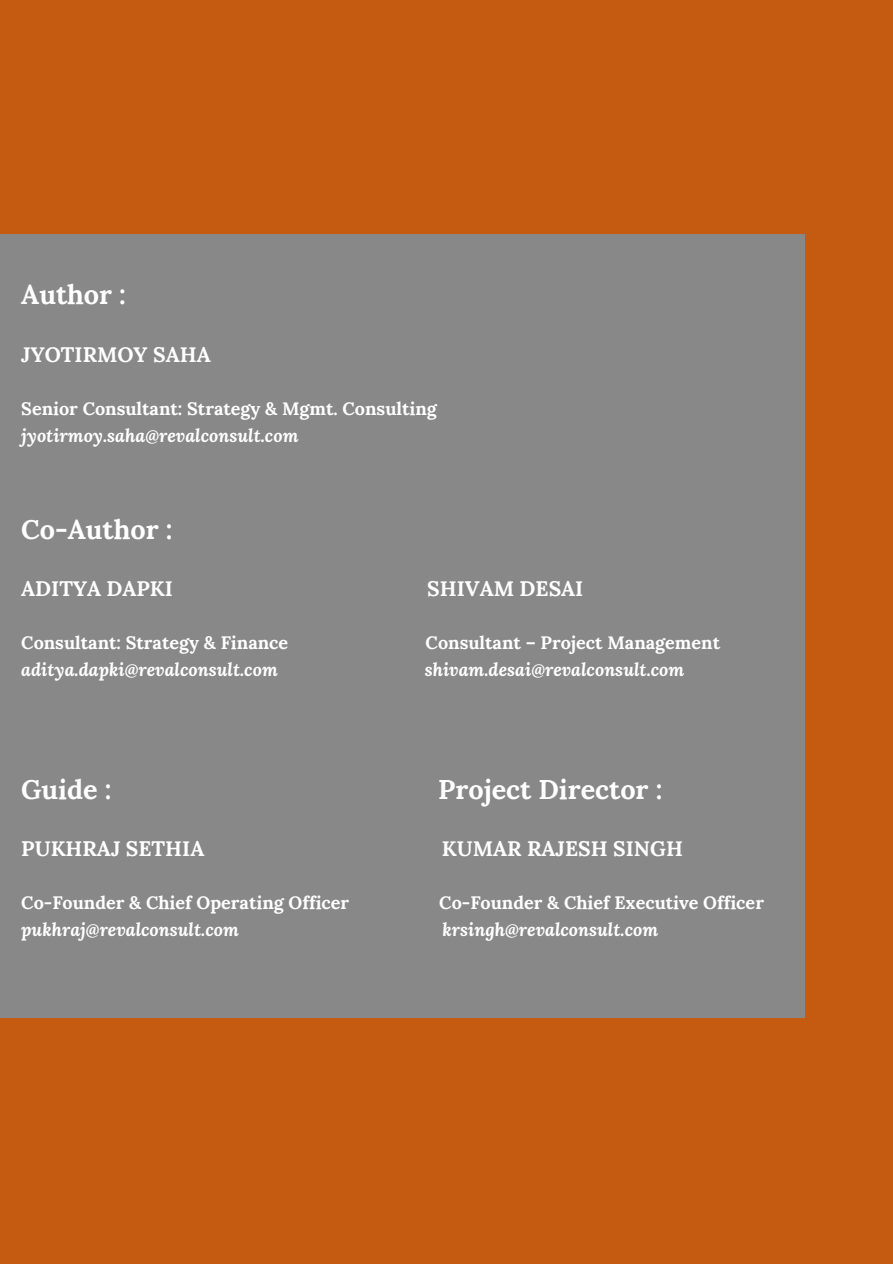
<style>
.page{position:relative;width:893px;height:1264px;background:#fff}
.page>*{position:absolute;margin:0;border:0;box-sizing:border-box;transform-origin:0 0}
.t1{font:700 27px "Lora";color:#fff}
.t2{font:700 21px "Lora";color:#fff}
.t3{font:700 18px "Lora";color:#fff}
.t4{font:italic 700 18px "Lora";color:#fff}
</style>
<div class="page">
<div style="left:0;top:0;width:892px;height:1263px;background:#c55a11"></div>
<div style="left:0;top:235px;width:804px;height:782px;background:#888"></div>
<h1 class="t1" style="left:21px;top:277px;width:106px">Author :</h1>
<h2 class="t2" style="left:21px;top:340px;width:191px">JYOTIRMOY SAHA</h2>
<p class="t3" style="left:21px;top:396px;width:417px">Senior Consultant: Strategy &amp; Mgmt. Consulting</p>
<p class="t4" style="left:21px;top:423px;width:279px">jyotirmoy.saha@revalconsult.com</p>
<h1 class="t1" style="left:21px;top:511px;width:153px">Co-Author :</h1>
<h2 class="t2" style="left:21px;top:575px;width:153px">ADITYA DAPKI</h2>
<h2 class="t2" style="left:427px;top:575px;width:158px">SHIVAM DESAI</h2>
<p class="t3" style="left:21px;top:630px;width:268px">Consultant: Strategy &amp; Finance</p>
<p class="t3" style="left:425px;top:630px;width:296px">Consultant – Project Management</p>
<p class="t4" style="left:21px;top:657px;width:258px">aditya.dapki@revalconsult.com</p>
<p class="t4" style="left:424px;top:657px;width:261px">shivam.desai@revalconsult.com</p>
<h1 class="t1" style="left:21px;top:771px;width:92px">Guide :</h1>
<h1 class="t1" style="left:438px;top:771px;width:226px">Project Director :</h1>
<h2 class="t2" style="left:21px;top:835px;width:185px">PUKHRAJ SETHIA</h2>
<h2 class="t2" style="left:442px;top:835px;width:242px">KUMAR RAJESH SINGH</h2>
<p class="t3" style="left:21px;top:891px;width:329px">Co-Founder &amp; Chief Operating Officer</p>
<p class="t3" style="left:439px;top:891px;width:326px">Co-Founder &amp; Chief Executive Officer</p>
<p class="t4" style="left:21px;top:917px;width:219px">pukhraj@revalconsult.com</p>
<p class="t4" style="left:442px;top:917px;width:217px">krsingh@revalconsult.com</p>
</div>
